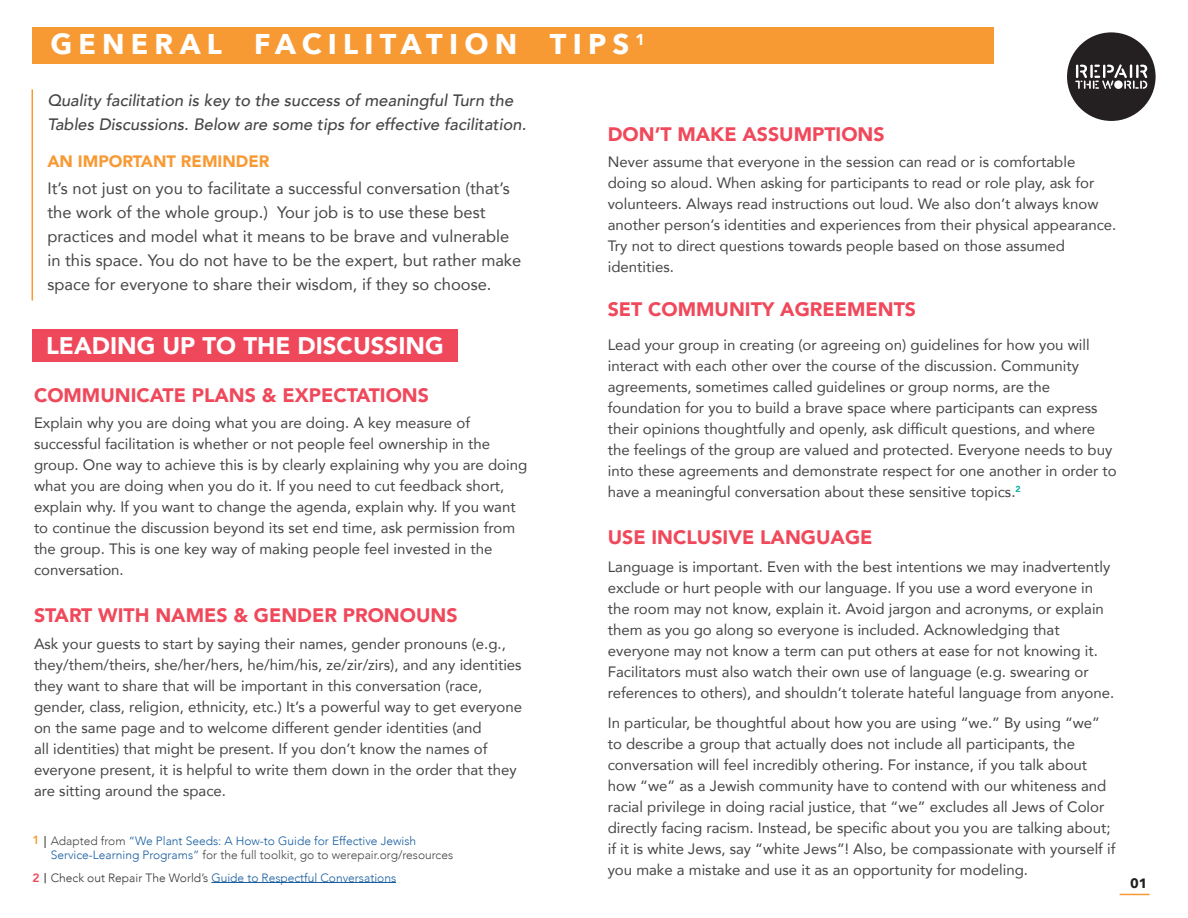
<style>
.page{position:relative;width:1188px;height:918px;background:#fff}
.page>*{position:absolute;margin:0;border:0;box-sizing:border-box;transform-origin:0 0}
.t1{font:700 28.5px "Avenir Next";letter-spacing:.22em;color:#fff}
.t2{font:900 24px "Avenir";color:#fff}
.t3{font:900 19.5px "Avenir";color:#ef495b}
.t4{font:16.5px/24px "Avenir";color:#464547}
.t5{font:italic 500 16.5px/24px "Avenir";color:#464547}
.t6{font:900 16.5px "Avenir";color:#f89a34}
.t7{font:15px/21px "Avenir";color:#464547}
.t8{font:700 13.5px "Avenir Next";color:#231f20}
.t9{font:300 12px/14.4px "Avenir";color:#175d9e}
.t10{font:800 12px "Avenir";color:#f89a34}
.s1{color:#464547}
.s2{font-weight:800;color:#ef495b}
.s3{color:#353536}
</style>
<div class="page">
<div style="left:32px;top:27px;width:962px;height:37px;background:#f89a34"></div>
<div style="left:32px;top:329px;width:426px;height:32px;background:#ef485b"></div>
<div style="left:1067px;top:32px;width:89px;height:89px;background:#241f21;border-radius:50%"></div>
<svg style="left:1075px;top:64px;width:72px;height:25px"></svg>
<hr style="left:32px;top:89px;width:1px;height:212px;background:#f89a34">
<svg style="left:45px;top:836px;width:1px;height:12px"></svg>
<hr style="left:1120px;top:894px;width:30px;height:1px;background:#f89a34">
<hr style="left:211px;top:882px;width:185px;height:1px;background:#175d9e">
<h1 class="t1" style="left:50px;top:25px;width:596px">GENERAL FACILITATION TIPS <sup>1</sup></h1>
<p class="t5" style="left:47px;top:89px;width:480px">Quality facilitation is key to the success of meaningful Turn the<br>Tables Discussions. Below are some tips for effective facilitation.</p>
<p class="t6" style="left:47px;top:150px;width:224px">AN IMPORTANT REMINDER</p>
<p class="t4" style="left:47px;top:177px;width:475px">It’s not just on you to facilitate a successful conversation (that’s the work of the whole group.) Your job is to use these best practices and model what it means to be brave and vulnerable in this space. You do not have to be the expert, but rather make space for everyone to share their wisdom, if they so choose.</p>
<h2 class="t2" style="left:46px;top:330px;width:399px">LEADING UP TO THE DISCUSSING</h2>
<h3 class="t3" style="left:34px;top:382px;width:397px">COMMUNICATE PLANS &amp; EXPECTATIONS</h3>
<p class="t7" style="left:34px;top:413px;width:495px">Explain why you are doing what you are doing. A key measure of successful facilitation is whether or not people feel ownership in the group. One way to achieve this is by clearly explaining why you are doing what you are doing when you do it. If you need to cut feedback short, explain why. If you want to change the agenda, explain why. If you want to continue the discussion beyond its set end time, ask permission from the group. This is one key way of making people feel invested in the conversation.</p>
<h3 class="t3" style="left:34px;top:603px;width:425px">START WITH NAMES &amp; GENDER PRONOUNS</h3>
<p class="t7" style="left:34px;top:633px;width:490px">Ask your guests to start by saying their names, gender pronouns (e.g., they/them/theirs, she/her/hers, he/him/his, ze/zir/zirs), and any identities they want to share that will be important in this conversation (race, gender, class, religion, ethnicity, etc.) It’s a powerful way to get everyone on the same page and to welcome different gender identities (and<br>all identities) that might be present. If you don’t know the names of everyone present, it is helpful to write them down in the order that they are sitting around the space.</p>
<p class="t9" style="left:51px;top:834px;width:404px"><span class="s1">Adapted from</span> “We Plant Seeds: A How-to Guide for Effective Jewish<br>Service-Learning Programs” <span class="s1">for the full toolkit, go to werepair.org/resources</span></p>
<p class="t10" style="left:32px;top:832px;width:9px">1</p>
<p class="t9" style="left:32px;top:871px;width:365px"><span class="s2">2</span> <span class="s3">Check out Repair The World’s</span> Guide to Respectful Conversations</p>
<h3 class="t3" style="left:608px;top:121px;width:278px">DON’T MAKE ASSUMPTIONS</h3>
<p class="t7" style="left:608px;top:152px;width:510px">Never assume that everyone in the session can read or is comfortable doing so aloud. When asking for participants to read or role play, ask for volunteers. Always read instructions out loud. We also don’t always know another person’s identities and experiences from their physical appearance.<br>Try not to direct questions towards people based on those assumed identities.</p>
<h3 class="t3" style="left:608px;top:296px;width:310px">SET COMMUNITY AGREEMENTS</h3>
<p class="t7" style="left:608px;top:335px;width:511px">Lead your group in creating (or agreeing on) guidelines for how you will interact with each other over the course of the discussion. Community agreements, sometimes called guidelines or group norms, are the foundation for you to build a brave space where participants can express their opinions thoughtfully and openly, ask difficult questions, and where the feelings of the group are valued and protected. Everyone needs to buy into these agreements and demonstrate respect for one another in order to have a meaningful conversation about these sensitive topics.<sup>2</sup></p>
<h3 class="t3" style="left:608px;top:524px;width:266px">USE INCLUSIVE LANGUAGE</h3>
<p class="t7" style="left:608px;top:557px;width:508px">Language is important. Even with the best intentions we may inadvertently exclude or hurt people with our language. If you use a word everyone in the room may not know, explain it. Avoid jargon and acronyms, or explain them as you go along so everyone is included. Acknowledging that everyone may not know a term can put others at ease for not knowing it.<br>Facilitators must also watch their own use of language (e.g. swearing or references to others), and shouldn’t tolerate hateful language from anyone.</p>
<p class="t7" style="left:608px;top:713px;width:509px">In particular, be thoughtful about how you are using “we.” By using “we” to describe a group that actually does not include all participants, the conversation will feel incredibly othering. For instance, if you talk about how “we” as a Jewish community have to contend with our whiteness and racial privilege in doing racial justice, that “we” excludes all Jews of Color directly facing racism. Instead, be specific about you you are talking about; if it is white Jews, say “white Jews”! Also, be compassionate with yourself if you make a mistake and use it as an opportunity for modeling.</p>
<p class="t8" style="left:1130px;top:875px;width:19px">01</p>
</div>
